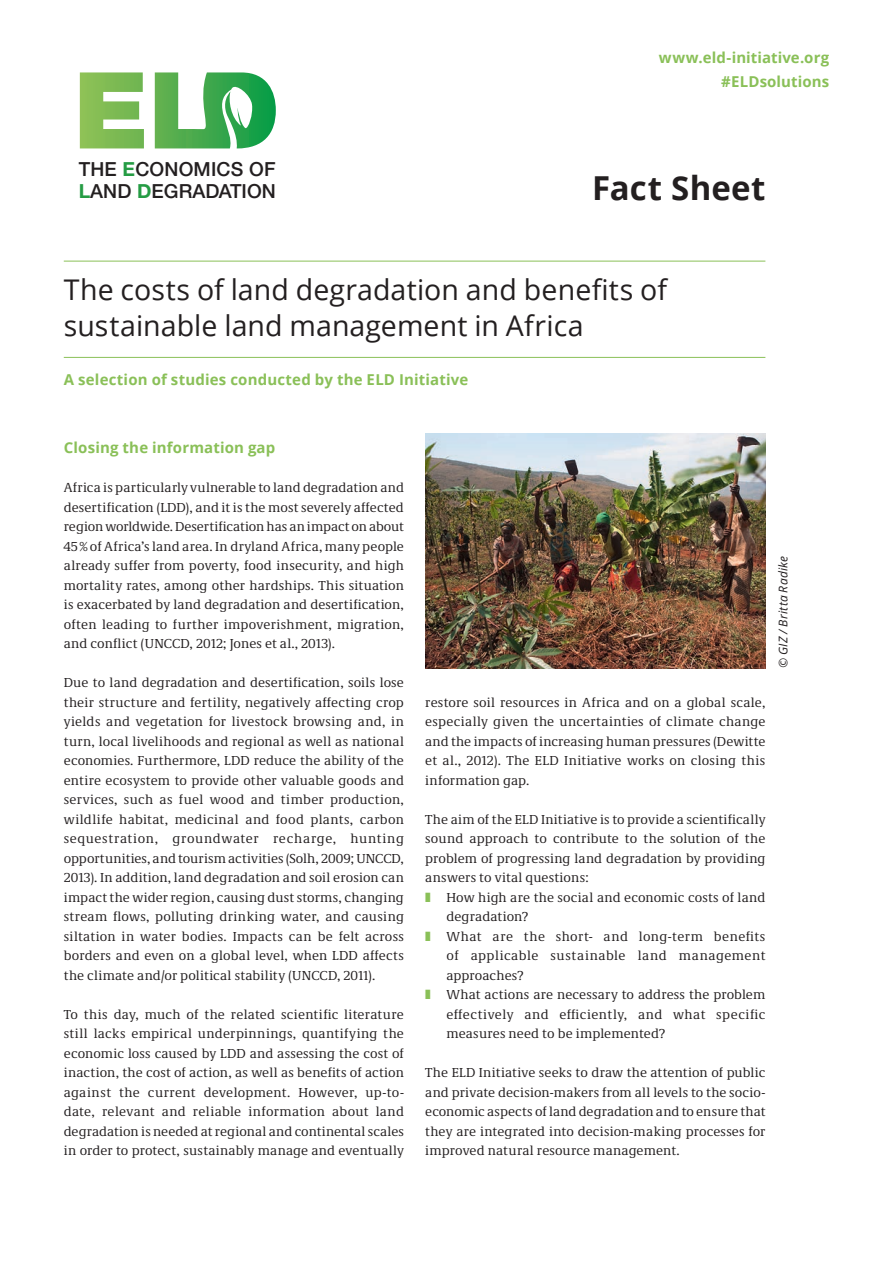
<style>
.page{position:relative;width:893px;height:1263px;background:#fff}
.page>*{position:absolute;margin:0;border:0;box-sizing:border-box;transform-origin:0 0}
.t1{font:700 33px "Open Sans";letter-spacing:.005em;color:#231f20}
.t2{font:28.5px/36px "Open Sans";letter-spacing:.005em;color:#231f20}
.t3{font:500 19.5px/22.6px "Helvetica Neue";letter-spacing:.01em;color:#231f20}
.t4{font:700 15px/24px "Open Sans";letter-spacing:.01em;color:#8ac058;text-align:right}
.t5{font:13.5px/19.5px "Demos Next Pro";letter-spacing:.015em;color:#231f20;text-align:justify}
.t6{font:13.5px "Demos Next Pro";letter-spacing:.035em;color:#231f20}
.t7{font:13.5px "Demos Next Pro";letter-spacing:.04em;color:#231f20}
.t8{font:italic 12px "Open Sans";letter-spacing:.015em;color:#231f20}
.s1{font-weight:700;color:#259c44}
.s2{color:#8ac058}
</style>
<div class="page">
<svg style="left:80px;top:72px;width:64px;height:76px"></svg>
<svg style="left:155px;top:72px;width:121px;height:76px"></svg>
<img style="left:425px;top:434px;width:340px;height:234px">
<hr style="left:64px;top:261px;width:701px;height:1px;background:#8ac058">
<hr style="left:64px;top:357px;width:701px;height:1px;background:#8ac058">
<h3 class="t3" style="left:79px;top:157px;width:199px">THE <span class="s1">E</span>CONOMICS OF<br><span class="s1">L</span>AND <span class="s1">D</span>EGRADATION</h3>
<p class="t4" style="left:659px;top:45px;width:172px">www.eld-initiative.org #ELDsolutions</p>
<h1 class="t1" style="left:592px;top:165px;width:175px">Fact Sheet</h1>
<h2 class="t2" style="left:64px;top:271px;width:605px">The costs of land degradation and benefits of sustainable land management in Africa</h2>
<p class="t4" style="left:64px;top:367px;width:406px">A selection of studies conducted by the ELD Initiative</p>
<p class="t4" style="left:64px;top:436px;width:213px">Closing the information gap</p>
<p class="t5" style="left:64px;top:478px;width:342px">Africa is particularly vulnerable to land degradation and desertification (LDD), and it is the most severely affected region worldwide. Desertification has an impact on about 45% of Africa’s land area. In dryland Africa, many people already suffer from poverty, food insecurity, and high mortality rates, among other hardships. This situation is exacerbated by land degradation and desertification, often leading to further impoverishment, migration, and conflict (UNCCD, 2012; Jones et al., 2013).</p>
<p class="t5" style="left:64px;top:672px;width:342px">Due to land degradation and desertification, soils lose their structure and fertility, negatively affecting crop yields and vegetation for livestock browsing and, in turn, local livelihoods and regional as well as national economies. Furthermore, LDD reduce the ability of the entire ecosystem to provide other valuable goods and services, such as fuel wood and timber production, wildlife habitat, medicinal and food plants, carbon sequestration, groundwater recharge, hunting opportunities, and tourism activities (Solh, 2009; UNCCD, 2013). In addition, land degradation and soil erosion can impact the wider region, causing dust storms, changing stream flows, polluting drinking water, and causing siltation in water bodies. Impacts can be felt across borders and even on a global level, when LDD affects the climate and/or political stability (UNCCD, 2011).</p>
<p class="t5" style="left:64px;top:1004px;width:342px">To this day, much of the related scientific literature still lacks empirical underpinnings, quantifying the economic loss caused by LDD and assessing the cost of inaction, the cost of action, as well as benefits of action against the current development. However, up-to&shy;date, relevant and reliable information about land degradation is needed at regional and continental scales in order to protect, sustainably manage and eventually</p>
<p class="t5" style="left:425px;top:692px;width:342px">restore soil resources in Africa and on a global scale, especially given the uncertainties of climate change and the impacts of increasing human pressures (Dewitte et al., 2012). The ELD Initiative works on closing this information gap.</p>
<p class="t5" style="left:425px;top:809px;width:342px">The aim of the ELD Initiative is to provide a scientifically</p>
<p class="t5" style="left:425px;top:828px;width:342px">sound approach to contribute to the solution of the</p>
<p class="t5" style="left:425px;top:848px;width:342px">problem of progressing land degradation by providing</p>
<p class="t5" style="left:425px;top:867px;width:165px">answers to vital questions:</p>
<p class="t5" style="left:425px;top:887px;width:342px"><span class="s2">❚</span> How high are the social and economic costs of land</p>
<p class="t5" style="left:446px;top:906px;width:83px">degradation?</p>
<p class="t6" style="left:425px;top:927px;width:342px"><span class="s2">❚</span> What are the short- and long-term benefits</p>
<p class="t6" style="left:446px;top:947px;width:320px">of applicable sustainable land management</p>
<p class="t5" style="left:446px;top:965px;width:79px">approaches?</p>
<p class="t5" style="left:425px;top:984px;width:342px"><span class="s2">❚</span> What actions are necessary to address the problem</p>
<p class="t7" style="left:446px;top:1005px;width:320px">effectively and efficiently, and what specific</p>
<p class="t5" style="left:446px;top:1023px;width:220px">measures need to be implemented?</p>
<p class="t5" style="left:425px;top:1062px;width:342px">The ELD Initiative seeks to draw the attention of public and private decision-makers from all levels to the socio&shy;economic aspects of land degradation and to ensure that they are integrated into decision-making processes for improved natural resource management.</p>
<p class="t8" style="left:775px;top:668px;width:113px;rotate:-90deg">© GIZ / Britta Radike</p>
</div>
